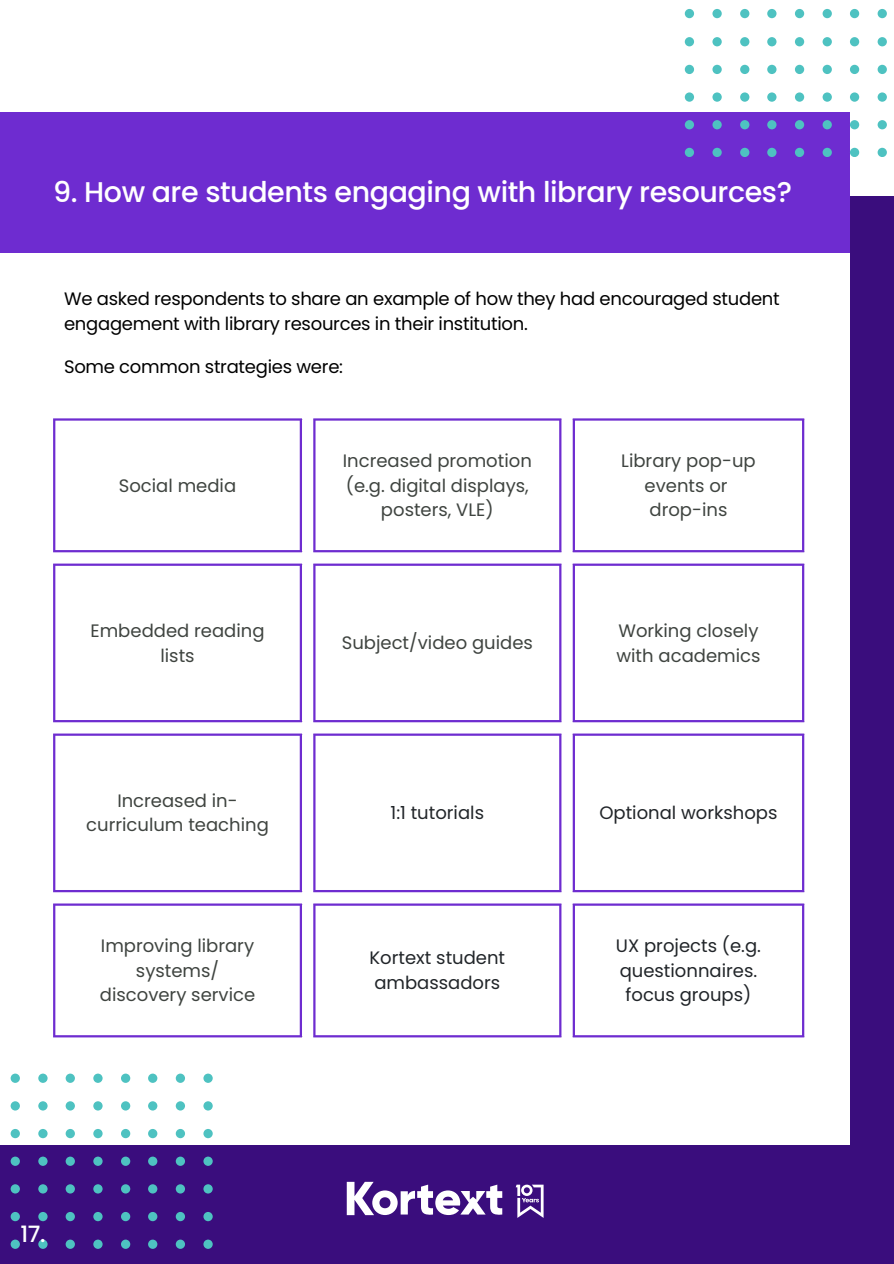
<style>
.page{position:relative;width:894px;height:1264px;background:#fff}
.page>*{position:absolute;margin:0;border:0;box-sizing:border-box;transform-origin:0 0}
.t1{font:500 28.5px "Poppins";letter-spacing:-.015em;color:#fff}
.t2{font:500 22.5px "Poppins";color:#fff}
.t3{font:18px/24.8px "Poppins";color:#3f4440;text-align:center}
.t4{font:18px/24.8px "Poppins";letter-spacing:-.015em;color:#000}
.t5{font:18px/24.8px "Poppins";color:#212529}
</style>
<div class="page">
<div style="left:0;top:197px;width:893px;height:1066px;background:#3a0d7d"></div>
<div style="left:0;top:112px;width:849px;height:805px;background:#6e2cd0"></div>
<div style="left:0;top:253px;width:849px;height:891px;background:#fff"></div>
<svg style="left:53px;top:418px;width:751px;height:619px"></svg>
<hr style="left:53px;top:420px;width:2px;height:130px;background:#6e2cd0">
<hr style="left:300px;top:420px;width:2px;height:130px;background:#6e2cd0">
<hr style="left:53px;top:418px;width:249px;height:2px;background:#6e2cd0">
<hr style="left:53px;top:550px;width:249px;height:2px;background:#6e2cd0">
<hr style="left:313px;top:420px;width:2px;height:130px;background:#6e2cd0">
<hr style="left:559px;top:420px;width:2px;height:130px;background:#6e2cd0">
<hr style="left:313px;top:418px;width:248px;height:2px;background:#6e2cd0">
<hr style="left:313px;top:550px;width:248px;height:2px;background:#6e2cd0">
<hr style="left:572px;top:420px;width:2px;height:130px;background:#6e2cd0">
<hr style="left:801px;top:420px;width:3px;height:130px;background:#6e2cd0">
<hr style="left:572px;top:418px;width:232px;height:2px;background:#6e2cd0">
<hr style="left:572px;top:550px;width:232px;height:2px;background:#6e2cd0">
<hr style="left:53px;top:566px;width:2px;height:154px;background:#6e2cd0">
<hr style="left:300px;top:566px;width:2px;height:154px;background:#6e2cd0">
<hr style="left:53px;top:563px;width:249px;height:3px;background:#6e2cd0">
<hr style="left:53px;top:720px;width:249px;height:2px;background:#6e2cd0">
<hr style="left:313px;top:566px;width:2px;height:154px;background:#6e2cd0">
<hr style="left:559px;top:566px;width:2px;height:154px;background:#6e2cd0">
<hr style="left:313px;top:563px;width:248px;height:3px;background:#6e2cd0">
<hr style="left:313px;top:720px;width:248px;height:2px;background:#6e2cd0">
<hr style="left:572px;top:566px;width:2px;height:154px;background:#6e2cd0">
<hr style="left:801px;top:566px;width:3px;height:154px;background:#6e2cd0">
<hr style="left:572px;top:563px;width:232px;height:3px;background:#6e2cd0">
<hr style="left:572px;top:720px;width:232px;height:2px;background:#6e2cd0">
<hr style="left:53px;top:735px;width:2px;height:155px;background:#6e2cd0">
<hr style="left:300px;top:735px;width:2px;height:155px;background:#6e2cd0">
<hr style="left:53px;top:733px;width:249px;height:2px;background:#6e2cd0">
<hr style="left:53px;top:890px;width:249px;height:2px;background:#6e2cd0">
<hr style="left:313px;top:735px;width:2px;height:155px;background:#6e2cd0">
<hr style="left:559px;top:735px;width:2px;height:155px;background:#6e2cd0">
<hr style="left:313px;top:733px;width:248px;height:2px;background:#6e2cd0">
<hr style="left:313px;top:890px;width:248px;height:2px;background:#6e2cd0">
<hr style="left:572px;top:735px;width:2px;height:155px;background:#6e2cd0">
<hr style="left:801px;top:735px;width:3px;height:155px;background:#6e2cd0">
<hr style="left:572px;top:733px;width:232px;height:2px;background:#6e2cd0">
<hr style="left:572px;top:890px;width:232px;height:2px;background:#6e2cd0">
<hr style="left:53px;top:905px;width:2px;height:130px;background:#6e2cd0">
<hr style="left:300px;top:905px;width:2px;height:130px;background:#6e2cd0">
<hr style="left:53px;top:903px;width:249px;height:2px;background:#6e2cd0">
<hr style="left:53px;top:1035px;width:249px;height:2px;background:#6e2cd0">
<hr style="left:313px;top:905px;width:2px;height:130px;background:#6e2cd0">
<hr style="left:559px;top:905px;width:2px;height:130px;background:#6e2cd0">
<hr style="left:313px;top:903px;width:248px;height:2px;background:#6e2cd0">
<hr style="left:313px;top:1035px;width:248px;height:2px;background:#6e2cd0">
<hr style="left:572px;top:905px;width:2px;height:130px;background:#6e2cd0">
<hr style="left:801px;top:905px;width:3px;height:130px;background:#6e2cd0">
<hr style="left:572px;top:903px;width:232px;height:2px;background:#6e2cd0">
<hr style="left:572px;top:1035px;width:232px;height:2px;background:#6e2cd0">
<svg style="left:346px;top:1181px;width:156px;height:34px"></svg>
<svg style="left:515px;top:1184px;width:28px;height:33px"></svg>
<svg style="left:0;top:1073px;width:212px;height:176px"></svg>
<svg style="left:684px;top:9px;width:203px;height:148px"></svg>
<p class="t1" style="left:53px;top:172px;width:740px">9. How are students engaging with library resources?</p>
<p class="t4" style="left:64px;top:286px;width:717px">We asked respondents to share an example of how they had encouraged student engagement with library resources in their institution.</p>
<p class="t4" style="left:64px;top:354px;width:280px">Some common strategies were:</p>
<h1 class="t3" style="left:119px;top:473px;width:119px">Social media</h1>
<p class="t3" style="left:343px;top:448px;width:190px">Increased promotion (e.g. digital displays, posters, VLE)</p>
<p class="t3" style="left:621px;top:448px;width:136px">Library pop-up events or</p>
<p class="t3" style="left:649px;top:497px;width:79px">drop-ins</p>
<p class="t3" style="left:90px;top:618px;width:175px">Embedded reading lists</p>
<p class="t3" style="left:342px;top:630px;width:192px">Subject/video guides</p>
<p class="t3" style="left:616px;top:618px;width:145px;text-align:left">Working closely with academics</p>
<p class="t3" style="left:86px;top:788px;width:184px">Increased in&shy;curriculum teaching</p>
<p class="t3" style="left:101px;top:933px;width:155px">Improving library systems/</p>
<p class="t3" style="left:100px;top:982px;width:157px">discovery service</p>
<p class="t5" style="left:390px;top:800px;width:95px">1:1 tutorials</p>
<p class="t5" style="left:599px;top:800px;width:180px">Optional workshops</p>
<p class="t5" style="left:369px;top:945px;width:137px">Kortext student ambassadors</p>
<p class="t5" style="left:615px;top:933px;width:146px;text-align:center">UX projects (e.g. questionnaires. focus groups)</p>
<p class="t2" style="left:20px;top:1218px;width:27px">17.</p>
</div>
